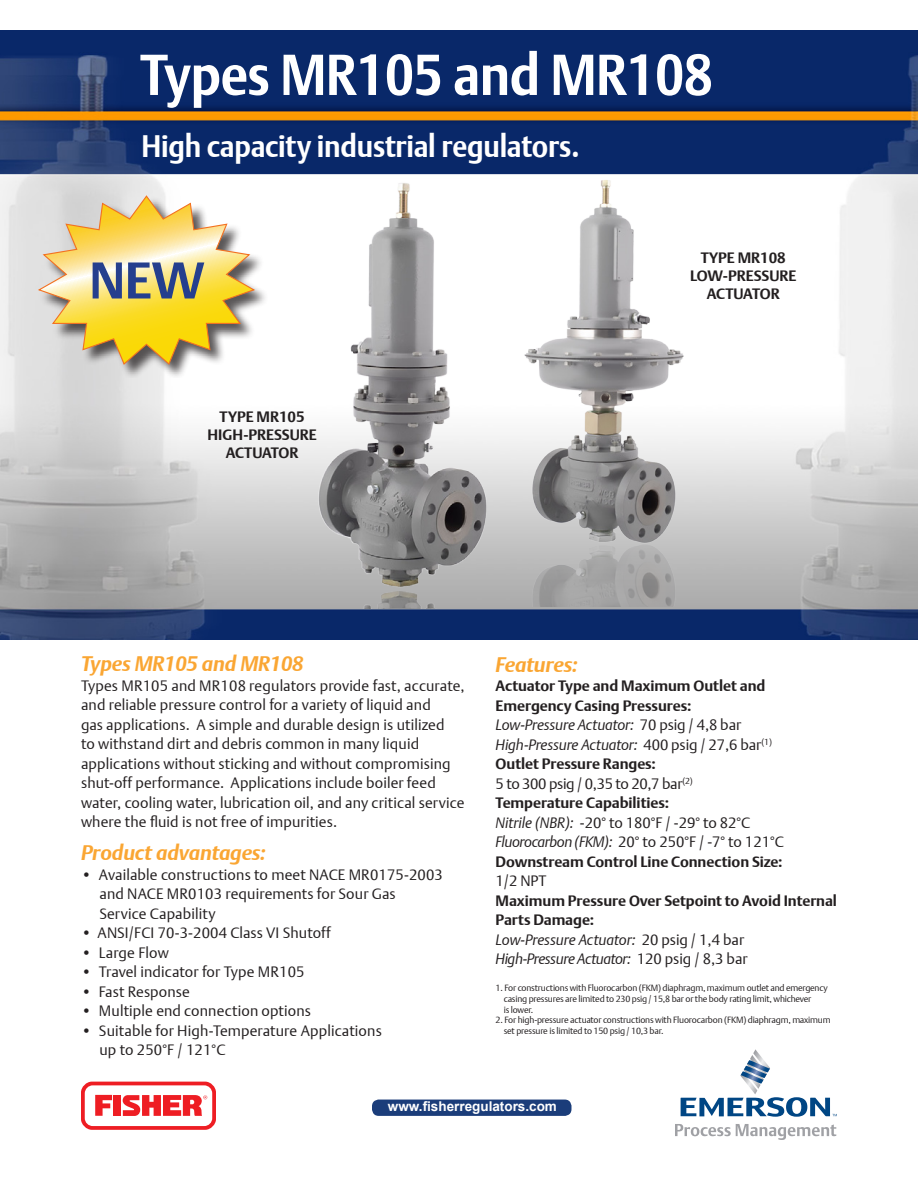
<style>
.page{position:relative;width:918px;height:1188px;background:#fff}
.page>*{position:absolute;margin:0;border:0;box-sizing:border-box;transform-origin:0 0}
.t1{font:700 57px "DTL Argo T";letter-spacing:-.01em;color:#fff;scale:.9 1}
.t2{font:700 51px "DTL Argo T";color:#253f8e}
.t3{font:700 31.05px "DTL Argo T";letter-spacing:-.01em;color:#fff;scale:.9 1}
.t4{font:italic 700 21px "DTL Argo T";letter-spacing:-.005em;color:#faa633}
.t5{font:15px/19.5px "DTL Argo T Light";letter-spacing:.01em;color:#231f20}
.t6{font:700 15px/19.5px "DTL Argo T";letter-spacing:-.005em;color:#231f20}
.t7{font:italic 15px "DTL Argo T Light";letter-spacing:-.01em;color:#231f20}
.t8{font:italic 15px "DTL Argo T Light";letter-spacing:-.03em;color:#231f20}
.t9{font:15px "DTL Argo T Light";letter-spacing:-.02em;color:#231f20}
.t10{font:700 13.5px "Arial";color:#fff}
.t11{font:9px "DTL Argo T Light";letter-spacing:-.02em;color:#231f20}
.s1{font-style:normal}
.s2{font-style:italic}
</style>
<div class="page">
<img style="left:0;top:31px;width:918px;height:609px">
<svg style="left:681px;top:1049px;width:156px;height:68px"></svg>
<svg style="left:675px;top:1124px;width:161px;height:16px"></svg>
<svg style="left:81px;top:1082px;width:135px;height:48px"></svg>
<div style="left:37px;top:195px;width:231px;height:183px;background:#231f20;opacity:.75"></div>
<svg style="left:36px;top:195px;width:220px;height:171px;background:#e9d78e"></svg>
<img style="left:258px;top:175px;width:260px;height:399px">
<img style="left:256px;top:574px;width:287px;height:34px">
<div style="left:372px;top:1100px;width:200px;height:16px;background:#1b3d7a;border-radius:7px"></div>
<img style="left:518px;top:170px;width:167px;height:382px">
<img style="left:518px;top:536px;width:164px;height:71px">
<p class="t1" style="left:140px;top:41px;width:638px">Types MR105 and MR108</p>
<p class="t3" style="left:142px;top:127px;width:488px">High capacity industrial regulators.</p>
<p class="t2" style="left:89px;top:250px;width:117px">NEW</p>
<p class="t6" style="left:220px;top:406px;width:87px">TYPE MR105</p>
<p class="t6" style="left:208px;top:424px;width:111px">HIGH-PRESSURE</p>
<p class="t6" style="left:226px;top:442px;width:74px">ACTUATOR</p>
<p class="t6" style="left:701px;top:248px;width:87px">TYPE MR108</p>
<p class="t6" style="left:690px;top:266px;width:108px">LOW-PRESSURE</p>
<p class="t6" style="left:707px;top:284px;width:74px">ACTUATOR</p>
<p class="t4" style="left:81px;top:651px;width:224px">Types MR105 and MR108</p>
<p class="t5" style="left:81px;top:676px;width:385px">Types MR105 and MR108 regulators provide fast, accurate, and reliable pressure control for a variety of liquid and<br>gas applications. A simple and durable design is utilized<br>to withstand dirt and debris common in many liquid applications without sticking and without compromising shut-off performance. Applications include boiler feed water, cooling water, lubrication oil, and any critical service where the fluid is not free of impurities.</p>
<p class="t4" style="left:81px;top:840px;width:186px">Product advantages:</p>
<p class="t5" style="left:81px;top:865px;width:363px">• Available constructions to meet NACE MR0175-2003</p>
<p class="t5" style="left:99px;top:884px;width:298px">and NACE MR0103 requirements for Sour Gas</p>
<p class="t5" style="left:99px;top:904px;width:118px">Service Capability</p>
<p class="t5" style="left:81px;top:923px;width:251px">• ANSI/FCI 70-3-2004 Class VI Shutoff</p>
<p class="t5" style="left:81px;top:943px;width:89px">• Large Flow</p>
<p class="t5" style="left:81px;top:962px;width:225px">• Travel indicator for Type MR105</p>
<p class="t5" style="left:81px;top:982px;width:110px">• Fast Response</p>
<p class="t5" style="left:81px;top:1001px;width:232px">• Multiple end connection options</p>
<p class="t5" style="left:81px;top:1021px;width:302px">• Suitable for High-Temperature Applications</p>
<p class="t5" style="left:99px;top:1040px;width:128px">up to 250°F / 121°C</p>
<p class="t4" style="left:496px;top:652px;width:84px">Features:</p>
<p class="t6" style="left:496px;top:676px;width:271px">Actuator Type and Maximum Outlet and<br>Emergency Casing Pressures:</p>
<p class="t7" style="left:496px;top:716px;width:247px">Low-Pressure Actuator: <span class="s1">70 psig / 4,8 bar</span></p>
<p class="t7" style="left:496px;top:736px;width:278px">High-Pressure Actuator: <span class="s1">400 psig / 27,6 bar</span><sup>(1)</sup></p>
<p class="t6" style="left:496px;top:754px;width:162px">Outlet Pressure Ranges:</p>
<p class="t9" style="left:496px;top:775px;width:199px">5 to 300 psig / 0,35 to 20,7 bar<sup>(2)</sup></p>
<p class="t6" style="left:496px;top:793px;width:175px">Temperature Capabilities:</p>
<p class="t5" style="left:496px;top:813px;width:256px"><span class="s2">Nitrile (NBR):</span> -20° to 180°F / -29° to 82°C</p>
<p class="t5" style="left:496px;top:832px;width:290px"><span class="s2">Fluorocarbon (FKM):</span> 20° to 250°F / -7° to 121°C</p>
<p class="t6" style="left:496px;top:852px;width:289px">Downstream Control Line Connection Size:</p>
<p class="t5" style="left:496px;top:871px;width:52px">1/2 NPT</p>
<p class="t6" style="left:496px;top:891px;width:343px">Maximum Pressure Over Setpoint to Avoid Internal<br>Parts Damage:</p>
<p class="t7" style="left:496px;top:931px;width:250px">Low-Pressure Actuator: <span class="s1">20 psig / 1,4 bar</span></p>
<p class="t8" style="left:496px;top:950px;width:254px">High-Pressure Actuator: <span class="s1">120 psig / 8,3 bar</span></p>
<p class="t11" style="left:496px;top:982px;width:334px">1. For constructions with Fluorocarbon (FKM) diaphragm, maximum outlet and emergency</p>
<p class="t11" style="left:504px;top:993px;width:309px">casing pressures are limited to 230 psig / 15,8 bar or the body rating limit, whichever</p>
<p class="t11" style="left:504px;top:1004px;width:31px">is lower.</p>
<p class="t11" style="left:496px;top:1015px;width:336px">2. For high-pressure actuator constructions with Fluorocarbon (FKM) diaphragm, maximum</p>
<p class="t11" style="left:504px;top:1026px;width:161px">set pressure is limited to 150 psig / 10,3 bar.</p>
<p class="t10" style="left:388px;top:1098px;width:171px">www.fisherregulators.com</p>
</div>
